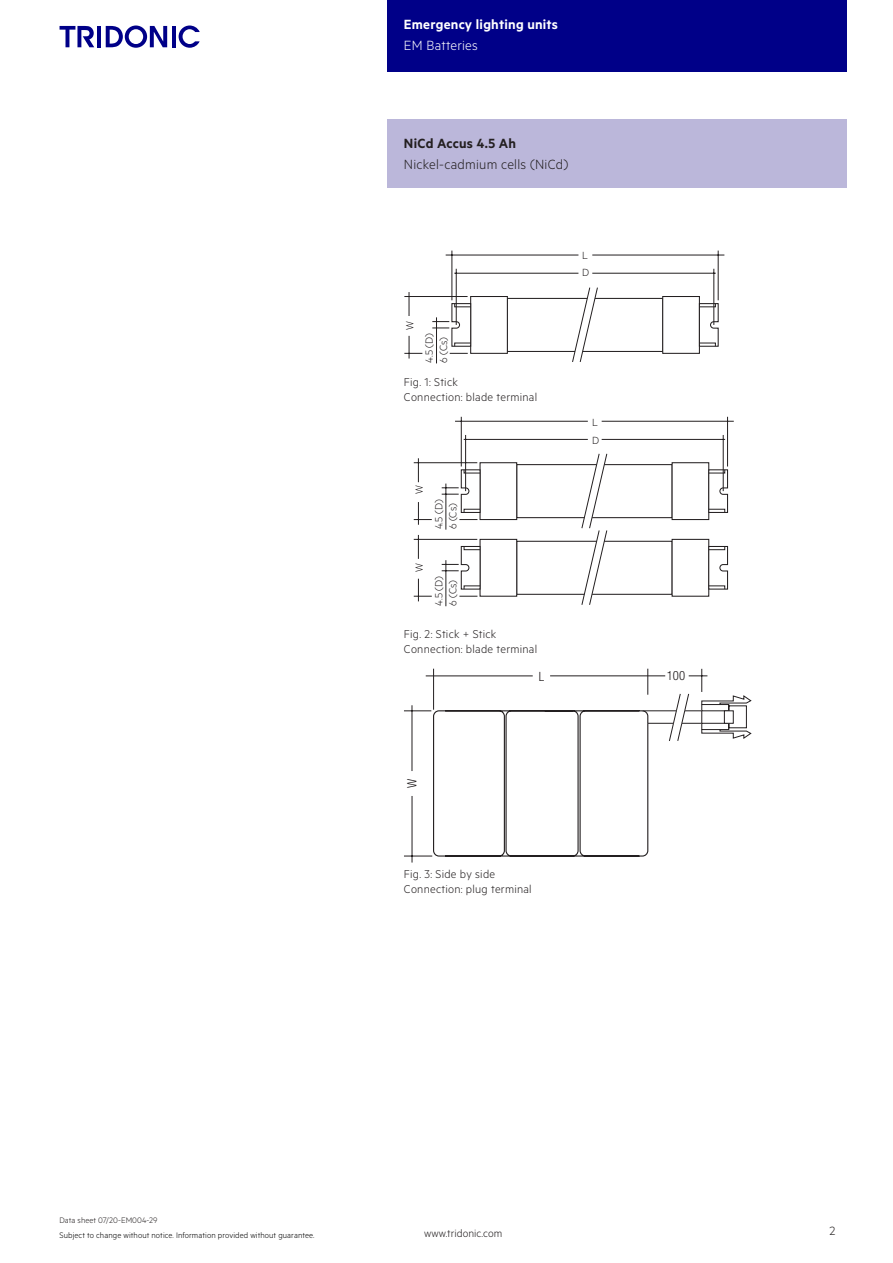
<style>
.page{position:relative;width:893px;height:1263px;background:#fff}
.page>*{position:absolute;margin:0;border:0;box-sizing:border-box;transform-origin:0 0}
.product_groupname_gr{font:15px "Tridonic Metric Print Light";letter-spacing:.015em;color:#231f20}
.t1{font:15px "Tridonic Metric Print Semi";letter-spacing:.015em;color:#fff}
.product_name_gray_bo{font:15px "Tridonic Metric Print Semi";letter-spacing:.015em;color:#231f20}
.t2{font:15px "Tridonic Metric Print Light";letter-spacing:.015em;color:#fff}
.t3{font:13.5px "Tridonic Metric Print Light";color:#231f20}
.picture_text{font:12.75px "Tridonic Metric Print Light";letter-spacing:.02em;color:#231f20}
.ac_frameelem{font:300 condensed 12.75px "Helvetica Neue LTW1 G";color:#231f20}
.t4{font:12px "Tridonic Metric Print Light";letter-spacing:.005em;color:#231f20}
.ac_frameelem-2{font:11.7px/14px "Tridonic Metric Print Light";color:#231f20}
.t5{font:9px "Tridonic Metric Print Light";letter-spacing:.01em;color:#000}
.t6{font:9px "Tridonic Metric Print Light";letter-spacing:.005em;color:#231f20}
</style>
<div class="page">
<div style="left:387px;top:0;width:459px;height:72px;background:#008"></div>
<hr style="left:97px;top:26px;width:4px;height:21px;background:#008">
<svg style="left:106px;top:26px;width:61px;height:22px"></svg>
<hr style="left:172px;top:26px;width:3px;height:21px;background:#008">
<svg style="left:179px;top:26px;width:21px;height:22px"></svg>
<svg style="left:60px;top:26px;width:34px;height:21px"></svg>
<div style="left:387px;top:119px;width:459px;height:68px;background:#bbb7da"></div>
<hr style="left:452px;top:251px;width:1px;height:49px;background:#231f20">
<hr style="left:592px;top:255px;width:132px;height:1px;background:#231f20">
<hr style="left:718px;top:251px;width:1px;height:49px;background:#231f20">
<hr style="left:446px;top:255px;width:132px;height:1px;background:#231f20">
<svg style="left:508px;top:287px;width:154px;height:75px"></svg>
<div style="left:470px;top:296px;width:38px;height:58px;background:#fff;border:1px solid #231f20"></div>
<div style="left:662px;top:296px;width:38px;height:58px;background:#fff;border:1px solid #231f20"></div>
<svg style="left:698px;top:303px;width:21px;height:44px"></svg>
<hr style="left:404px;top:296px;width:64px;height:1px;background:#231f20">
<svg style="left:450px;top:353px;width:18px;height:1px"></svg>
<svg style="left:409px;top:292px;width:1px;height:24px"></svg>
<svg style="left:404px;top:336px;width:18px;height:22px"></svg>
<hr style="left:456px;top:269px;width:1px;height:56px;background:#231f20">
<hr style="left:592px;top:273px;width:124px;height:1px;background:#231f20">
<hr style="left:714px;top:269px;width:1px;height:56px;background:#231f20">
<hr style="left:454px;top:273px;width:124px;height:1px;background:#231f20">
<svg style="left:432px;top:303px;width:40px;height:44px"></svg>
<hr style="left:436px;top:317px;width:1px;height:46px;background:#231f20">
<hr style="left:461px;top:417px;width:1px;height:49px;background:#231f20">
<hr style="left:602px;top:421px;width:132px;height:1px;background:#231f20">
<hr style="left:727px;top:417px;width:1px;height:49px;background:#231f20">
<hr style="left:455px;top:421px;width:133px;height:1px;background:#231f20">
<div style="left:479px;top:462px;width:38px;height:58px;background:#fff;border:1px solid #231f20"></div>
<div style="left:672px;top:462px;width:37px;height:58px;background:#fff;border:1px solid #231f20"></div>
<svg style="left:708px;top:469px;width:21px;height:44px"></svg>
<hr style="left:414px;top:462px;width:63px;height:1px;background:#231f20">
<svg style="left:459px;top:519px;width:18px;height:1px"></svg>
<svg style="left:418px;top:458px;width:1px;height:24px"></svg>
<svg style="left:414px;top:502px;width:18px;height:23px"></svg>
<hr style="left:465px;top:435px;width:1px;height:56px;background:#231f20">
<hr style="left:602px;top:439px;width:123px;height:1px;background:#231f20">
<hr style="left:723px;top:435px;width:1px;height:56px;background:#231f20">
<hr style="left:464px;top:439px;width:124px;height:1px;background:#231f20">
<svg style="left:516px;top:453px;width:157px;height:152px"></svg>
<div style="left:479px;top:539px;width:38px;height:58px;background:#fff;border:1px solid #231f20"></div>
<div style="left:672px;top:539px;width:37px;height:58px;background:#fff;border:1px solid #231f20"></div>
<svg style="left:708px;top:545px;width:21px;height:45px"></svg>
<hr style="left:414px;top:539px;width:63px;height:1px;background:#231f20">
<svg style="left:459px;top:596px;width:18px;height:1px"></svg>
<svg style="left:418px;top:535px;width:1px;height:24px"></svg>
<svg style="left:414px;top:579px;width:18px;height:22px"></svg>
<svg style="left:442px;top:469px;width:39px;height:44px"></svg>
<hr style="left:446px;top:484px;width:1px;height:46px;background:#231f20">
<svg style="left:442px;top:545px;width:39px;height:45px"></svg>
<hr style="left:446px;top:560px;width:1px;height:46px;background:#231f20">
<hr style="left:412px;top:796px;width:1px;height:66px;background:#231f20">
<svg style="left:404px;top:669px;width:347px;height:188px"></svg>
<p class="t1" style="left:404px;top:15px;width:156px">Emergency lighting units</p>
<p class="t2" style="left:404px;top:37px;width:75px">EM Batteries</p>
<p class="product_name_gray_bo" style="left:404px;top:134px;width:114px">NiCd Accus 4.5 Ah</p>
<p class="product_groupname_gr" style="left:404px;top:156px;width:166px">Nickel-cadmium cells (NiCd)</p>
<p class="ac_frameelem-2" style="left:402px;top:330px;width:10px;rotate:-90deg">W</p>
<p class="ac_frameelem-2" style="left:422px;top:363px;width:31px;rotate:-90deg">4.5 (D)<br>6 (Cs)</p>
<p class="picture_text" style="left:404px;top:375px;width:55px">Fig. 1: Stick</p>
<p class="picture_text" style="left:404px;top:390px;width:135px">Connection: blade terminal</p>
<p class="ac_frameelem-2" style="left:412px;top:494px;width:10px;rotate:-90deg">W</p>
<p class="ac_frameelem-2" style="left:431px;top:529px;width:31px;rotate:-90deg">4.5 (D)<br>6 (Cs)</p>
<p class="ac_frameelem-2" style="left:412px;top:572px;width:10px;rotate:-90deg">W</p>
<p class="ac_frameelem-2" style="left:431px;top:606px;width:31px;rotate:-90deg">4.5 (D)<br>6 (Cs)</p>
<p class="picture_text" style="left:404px;top:627px;width:94px">Fig. 2: Stick + Stick</p>
<p class="picture_text" style="left:404px;top:642px;width:135px">Connection: blade terminal</p>
<p class="ac_frameelem-2" style="left:582px;top:246px;width:9px;line-height:17.5px">L<br>D</p>
<p class="ac_frameelem-2" style="left:592px;top:413px;width:9px;line-height:17.5px">L<br>D</p>
<p class="t6" style="left:60px;top:1215px;width:99px">Data sheet 07/20-EM004-29</p>
<p class="ac_frameelem" style="left:539px;top:669px;width:7px">L</p>
<p class="ac_frameelem" style="left:667px;top:668px;width:20px">100</p>
<p class="ac_frameelem" style="left:405px;top:788px;width:11px;rotate:-90deg">W</p>
<p class="picture_text" style="left:404px;top:866px;width:93px">Fig. 3: Side by side</p>
<p class="picture_text" style="left:404px;top:882px;width:129px">Connection: plug terminal</p>
<p class="t5" style="left:60px;top:1229px;width:257px">Subject to change without notice. Information provided without guarantee.</p>
<p class="t4" style="left:424px;top:1227px;width:80px">www.tridonic.com</p>
<p class="t3" style="left:829px;top:1223px;width:7px">2</p>
</div>
